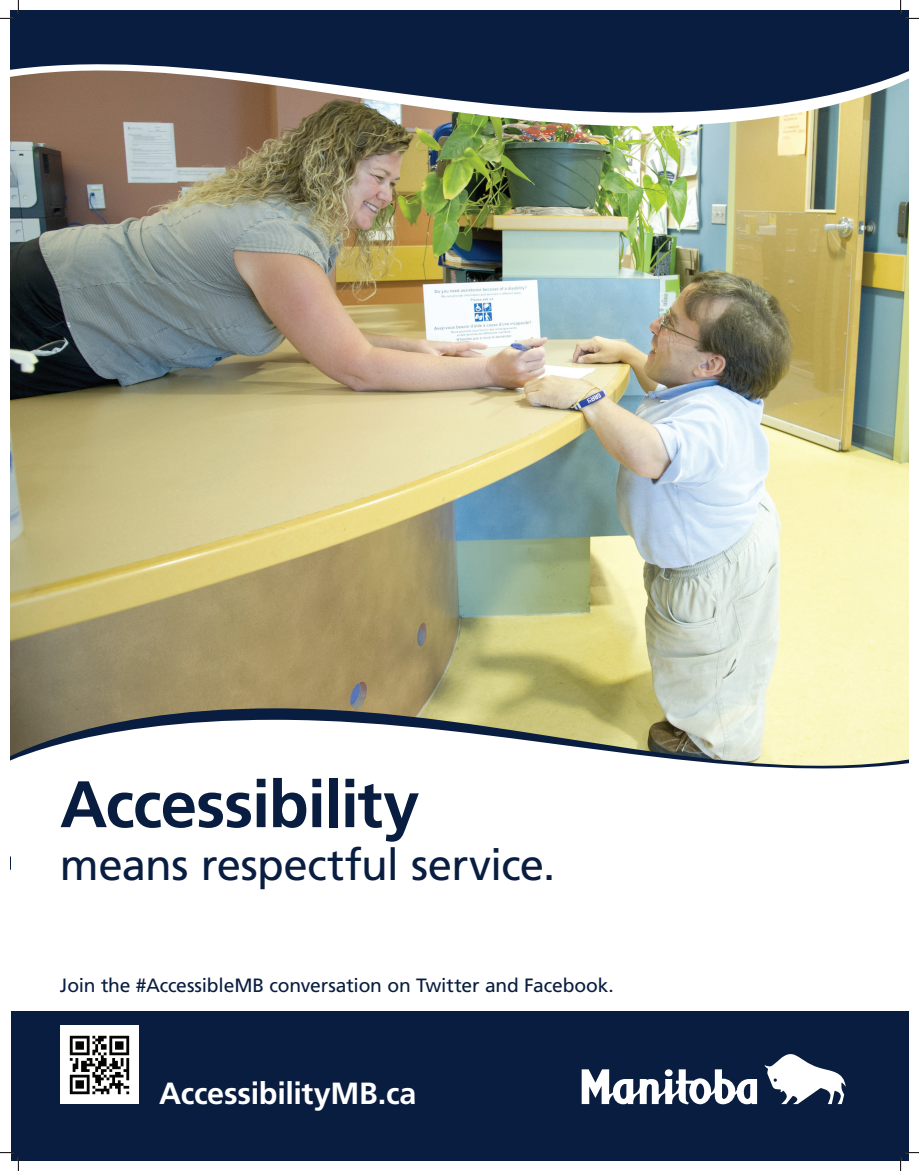
<style>
.page{position:relative;width:919px;height:1171px;background:#fff}
.page>*{position:absolute;margin:0;border:0;box-sizing:border-box;transform-origin:0 0}
.t1{font:700 65.62px "Frutiger LT Std";letter-spacing:-.025em;color:#081d3f}
.t2{font:43.75px "Frutiger LT Std";letter-spacing:-.015em;color:#081d3f}
.t3{font:700 30.62px "Frutiger LT Std";letter-spacing:-.01em;color:#fff}
.t4{font:19.25px "Frutiger LT Std";letter-spacing:-.01em;color:#081d3f}
</style>
<div class="page">
<img style="left:10px;top:126px;width:898px;height:582px">
<svg style="left:10px;top:708px;width:898px;height:12px"></svg>
<img style="left:10px;top:113px;width:898px;height:13px">
<svg style="left:10px;top:10px;width:898px;height:103px;fill:#081d3f"></svg>
<svg style="left:10px;top:720px;width:898px;height:49px"></svg>
<svg style="left:0;top:0;width:19px;height:19px"></svg>
<svg style="left:900px;top:0;width:19px;height:19px"></svg>
<div style="left:10px;top:1011px;width:898px;height:149px;background:#081d3f"></div>
<svg style="left:764px;top:1054px;width:81px;height:50px"></svg>
<svg style="left:582px;top:1069px;width:175px;height:35px"></svg>
<div style="left:665px;top:1069px;width:7px;height:7px;background:#fff;border-radius:50%"></div>
<div style="left:60px;top:1025px;width:79px;height:79px;background:#fff"></div>
<img style="left:69px;top:1035px;width:61px;height:60px">
<svg style="left:0;top:1152px;width:19px;height:19px"></svg>
<svg style="left:900px;top:1152px;width:19px;height:19px"></svg>
<p class="t1" style="left:60px;top:766px;width:361px">Accessibility</p>
<p class="t2" style="left:60px;top:839px;width:497px">means respectful service.</p>
<p class="t4" style="left:60px;top:974px;width:555px">Join the #AccessibleMB conversation on Twitter and Facebook.</p>
<p class="t3" style="left:159px;top:1075px;width:259px">AccessibilityMB.ca</p>
</div>
